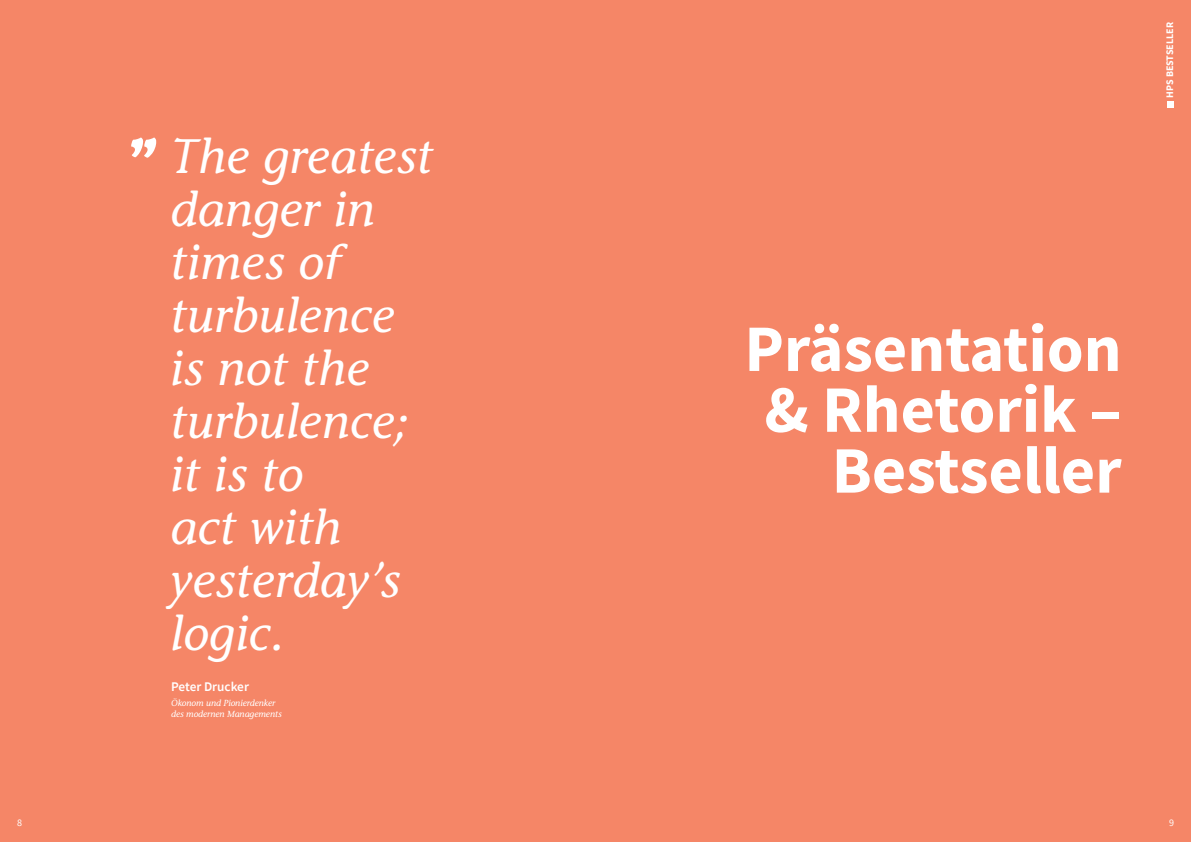
<style>
.page{position:relative;width:1191px;height:842px;background:#f58667}
.page>*{position:absolute;margin:0;border:0;box-sizing:border-box;transform-origin:0 0}
.t1{font:700 66.3px/60.8px "Source Sans Pro";color:#fff;text-align:right}
.Quotes{font:italic 500 48.2px/53px "Stone Informal Std";letter-spacing:.01em;color:#fff}
.t2{font:600 13.2px "Source Sans Pro";color:#fff}
.Body_Text{font:700 10px "Source Sans Pro";color:#fff}
.t3{font:10px "Source Sans Pro";color:#fff}
.t4{font:italic 500 8.8px/11px "Stone Informal Std";color:#fff}
</style>
<div class="page">
<div style="left:1166px;top:101px;width:7px;height:7px;background:#fff"></div>
<svg style="left:131px;top:137px;width:25px;height:21px"></svg>
<p class="t3" style="left:17px;top:816px;width:6px">8</p>
<p class="Quotes" style="left:170px;top:130px;width:264px">The greatest danger in times of turbulence is not the turbulence; it is to<br>act with yesterday’s logic.</p>
<p class="t2" style="left:171px;top:678px;width:79px">Peter Drucker</p>
<p class="t4" style="left:171px;top:697px;width:112px">Ökonom und Pionierdenker des modernen Managements</p>
<p class="Body_Text" style="left:1163px;top:98px;width:77px;rotate:-90deg">HPS BESTSELLER</p>
<p class="t1" style="left:744px;top:318px;width:379px">Präsentation &amp; Rhetorik –<br>Bestseller</p>
<p class="t3" style="left:1169px;top:816px;width:6px">9</p>
</div>
